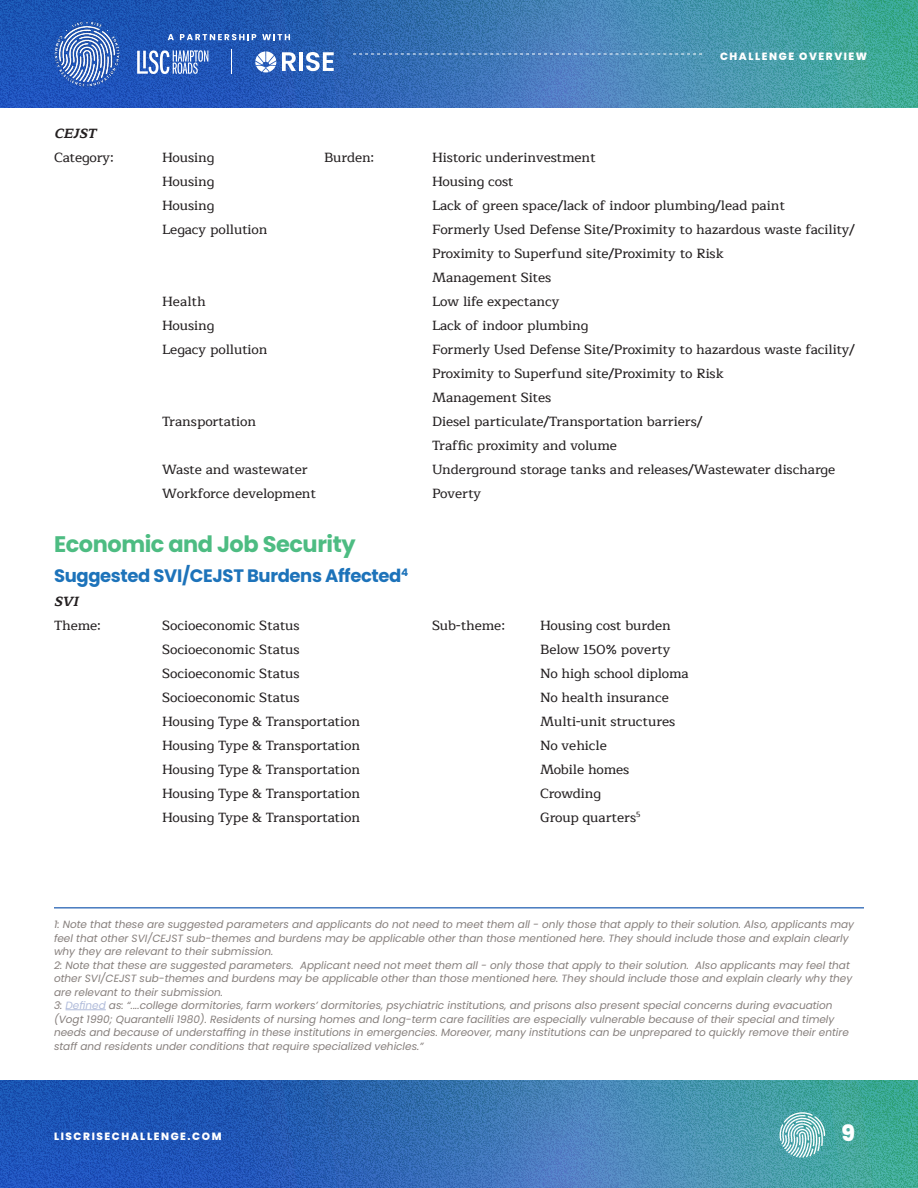
<style>
.page{position:relative;width:918px;height:1188px;background:#fff}
.page>*{position:absolute;margin:0;border:0;box-sizing:border-box;transform-origin:0 0}
.copy{font:700 22.5px "Poppins";letter-spacing:-.02em;color:#4dbc82}
.t1{font:800 22.5px "Poppins";color:#fff}
.copy-2{font:700 18px "Poppins";letter-spacing:-.02em;color:#1d73ba}
.copy-3{font:500 13.5px/24px "Maitree";color:#231f20}
.copy-4{font:italic 700 13.5px "Maitree";color:#231f20}
.copy-5{font:italic 10.5px/13.5px "Poppins";color:#867f7c}
.t2{font:800 10.5px "Poppins";letter-spacing:.15em;color:#fff}
.s1{color:#b0bbda}
</style>
<div class="page">
<img style="left:0;top:0;width:918px;height:108px">
<img style="left:47px;top:14px;width:80px;height:80px">
<svg style="left:168px;top:34px;width:6px;height:6px"></svg>
<svg style="left:180px;top:34px;width:76px;height:6px"></svg>
<svg style="left:262px;top:34px;width:28px;height:6px"></svg>
<svg style="left:137px;top:50px;width:71px;height:24px"></svg>
<svg style="left:282px;top:52px;width:14px;height:19px"></svg>
<hr style="left:299px;top:52px;width:4px;height:19px;background:#fff">
<svg style="left:306px;top:52px;width:28px;height:19px"></svg>
<svg style="left:255px;top:51px;width:21px;height:21px"></svg>
<svg style="left:231px;top:50px;width:1px;height:24px"></svg>
<svg style="left:353px;top:54px;width:349px;height:1px"></svg>
<img style="left:0;top:1080px;width:918px;height:108px">
<svg style="left:780px;top:1112px;width:45px;height:46px;background:#88c3c5"></svg>
<hr style="left:54px;top:907px;width:810px;height:2px;background:#477abf">
<hr style="left:66px;top:1010px;width:40px;height:1px;background:#b0bbda">
<p class="t2" style="left:720px;top:50px;width:149px">CHALLENGE OVERVIEW</p>
<p class="copy-4" style="left:54px;top:122px;width:48px">CEJST</p>
<p class="copy-3" style="left:54px;top:145px;width:61px">Category:</p>
<p class="copy-3" style="left:162px;top:145px;width:54px">Housing</p>
<p class="copy-3" style="left:324px;top:145px;width:52px">Burden:</p>
<p class="copy-3" style="left:432px;top:145px;width:165px">Historic underinvestment</p>
<p class="copy-3" style="left:162px;top:169px;width:54px">Housing</p>
<p class="copy-3" style="left:432px;top:169px;width:83px">Housing cost</p>
<p class="copy-3" style="left:162px;top:193px;width:54px">Housing</p>
<p class="copy-3" style="left:432px;top:193px;width:354px">Lack of green space/lack of indoor plumbing/lead paint</p>
<p class="copy-3" style="left:162px;top:217px;width:107px">Legacy pollution</p>
<p class="copy-3" style="left:432px;top:217px;width:424px">Formerly Used Defense Site/Proximity to hazardous waste facility/</p>
<p class="copy-3" style="left:432px;top:241px;width:293px">Proximity to Superfund site/Proximity to Risk</p>
<p class="copy-3" style="left:432px;top:265px;width:121px">Management Sites</p>
<p class="copy-3" style="left:162px;top:289px;width:45px">Health</p>
<p class="copy-3" style="left:432px;top:289px;width:129px">Low life expectancy</p>
<p class="copy-3" style="left:162px;top:313px;width:54px">Housing</p>
<p class="copy-3" style="left:432px;top:313px;width:158px">Lack of indoor plumbing</p>
<p class="copy-3" style="left:162px;top:337px;width:107px">Legacy pollution</p>
<p class="copy-3" style="left:432px;top:337px;width:424px">Formerly Used Defense Site/Proximity to hazardous waste facility/</p>
<p class="copy-3" style="left:432px;top:361px;width:293px">Proximity to Superfund site/Proximity to Risk<br>Management Sites</p>
<p class="copy-3" style="left:162px;top:409px;width:96px">Transportation</p>
<p class="copy-3" style="left:432px;top:409px;width:272px">Diesel particulate/Transportation barriers/</p>
<p class="copy-3" style="left:432px;top:433px;width:187px">Traffic proximity and volume</p>
<p class="copy-3" style="left:162px;top:457px;width:147px">Waste and wastewater</p>
<p class="copy-3" style="left:432px;top:457px;width:405px">Underground storage tanks and releases/Wastewater discharge</p>
<p class="copy-3" style="left:162px;top:481px;width:156px">Workforce development</p>
<p class="copy-3" style="left:432px;top:481px;width:51px">Poverty</p>
<p class="copy" style="left:54px;top:531px;width:303px">Economic and Job Security</p>
<p class="copy-2" style="left:54px;top:565px;width:356px">Suggested SVI/CEJST Burdens Affected<sup>4</sup></p>
<p class="copy-4" style="left:54px;top:590px;width:31px">SVI</p>
<p class="copy-3" style="left:54px;top:613px;width:49px">Theme:</p>
<p class="copy-3" style="left:162px;top:613px;width:139px">Socioeconomic Status</p>
<p class="copy-3" style="left:432px;top:613px;width:75px">Sub-theme:</p>
<p class="copy-3" style="left:540px;top:613px;width:132px">Housing cost burden</p>
<p class="copy-3" style="left:162px;top:637px;width:139px">Socioeconomic Status</p>
<p class="copy-3" style="left:540px;top:637px;width:132px">Below 150% poverty</p>
<p class="copy-3" style="left:162px;top:661px;width:139px">Socioeconomic Status</p>
<p class="copy-3" style="left:540px;top:661px;width:150px">No high school diploma</p>
<p class="copy-3" style="left:162px;top:685px;width:139px">Socioeconomic Status</p>
<p class="copy-3" style="left:540px;top:685px;width:130px">No health insurance</p>
<p class="copy-3" style="left:162px;top:709px;width:199px">Housing Type &amp; Transportation</p>
<p class="copy-3" style="left:540px;top:709px;width:137px">Multi-unit structures</p>
<p class="copy-3" style="left:162px;top:733px;width:199px">Housing Type &amp; Transportation</p>
<p class="copy-3" style="left:540px;top:733px;width:68px">No vehicle</p>
<p class="copy-3" style="left:162px;top:757px;width:199px">Housing Type &amp; Transportation</p>
<p class="copy-3" style="left:540px;top:757px;width:91px">Mobile homes</p>
<p class="copy-3" style="left:162px;top:781px;width:199px">Housing Type &amp; Transportation</p>
<p class="copy-3" style="left:540px;top:781px;width:63px">Crowding</p>
<p class="copy-3" style="left:162px;top:805px;width:199px">Housing Type &amp; Transportation</p>
<p class="copy-3" style="left:540px;top:805px;width:102px">Group quarters<sup>5</sup></p>
<p class="copy-5" style="left:54px;top:918px;width:802px">1: Note that these are suggested parameters and applicants do not need to meet them all - only those that apply to their solution. Also, applicants may feel that other SVI/CEJST sub-themes and burdens may be applicable other than those mentioned here. They should include those and explain clearly why they are relevant to their submission.</p>
<p class="copy-5" style="left:54px;top:958px;width:800px">2: Note that these are suggested parameters. Applicant need not meet them all - only those that apply to their solution. Also applicants may feel that other SVI/CEJST sub-themes and burdens may be applicable other than those mentioned here. They should include those and explain clearly why they are relevant to their submission.</p>
<p class="copy-5" style="left:54px;top:999px;width:796px">3: <span class="s1">Defined</span> as: “....college dormitories, farm workers’ dormitories, psychiatric institutions, and prisons also present special concerns during evacuation (Vogt 1990; Quarantelli 1980). Residents of nursing homes and long-term care facilities are especially vulnerable because of their special and timely needs and because of understaffing in these institutions in emergencies. Moreover, many institutions can be unprepared to quickly remove their entire staff and residents under conditions that require specialized vehicles.”</p>
<p class="t2" style="left:54px;top:1130px;width:169px">LISCRISECHALLENGE.COM</p>
<h1 class="t1" style="left:842px;top:1120px;width:15px">9</h1>
</div>
